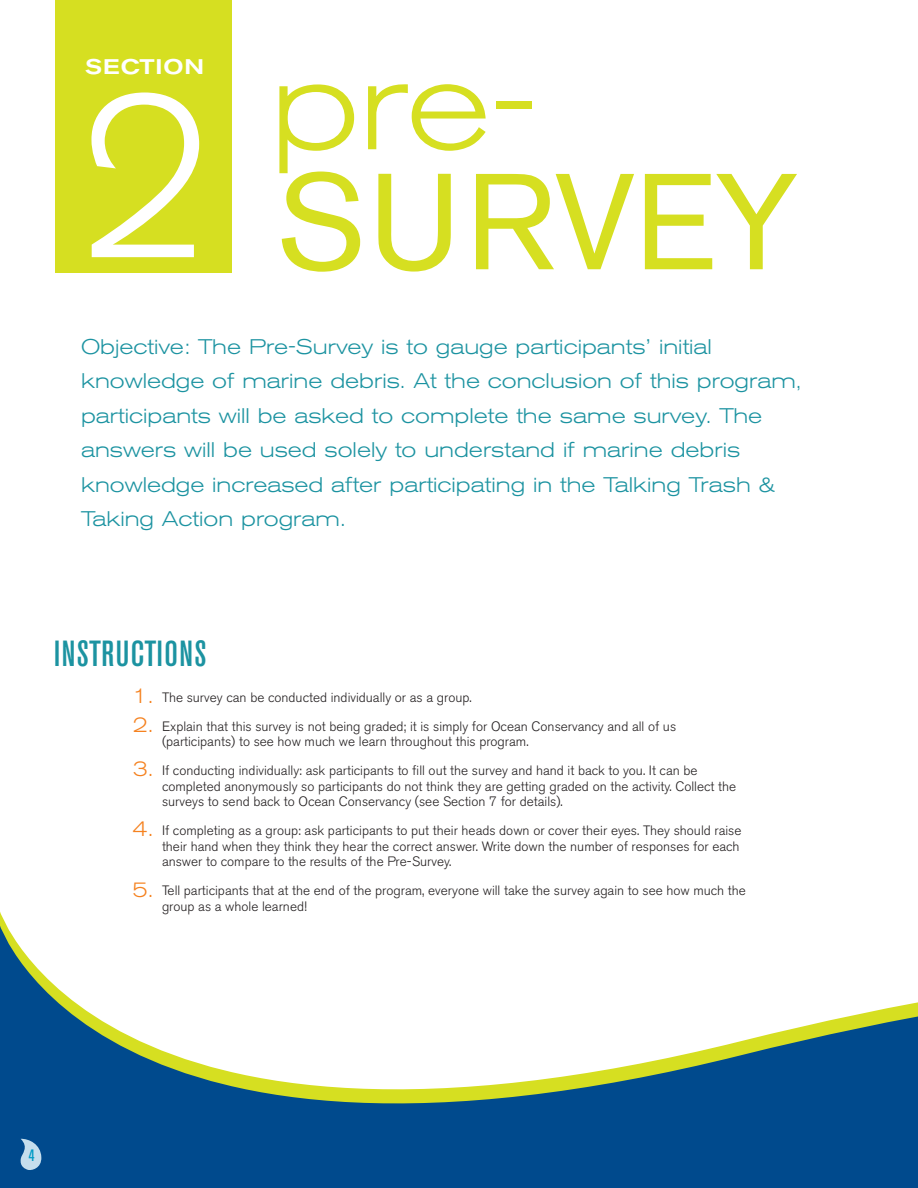
<style>
.page{position:relative;width:918px;height:1188px;background:#fff}
.page>*{position:absolute;margin:0;border:0;box-sizing:border-box;transform-origin:0 0}
.t1{font:300 228.75px "Akzidenz Grotesk BE";color:#fff}
.t2{font:135px "Akzidenz Grotesk BE";letter-spacing:-.01em;color:#d6df21}
.t3{font:300 expanded 127.5px "Akzidenz Grotesk BE";color:#d6df21}
.t4{font:500 condensed 36px "Akzidenz Grotesk BE";letter-spacing:.04em;color:#1c93a1}
.t5{font:300 expanded 21px/34.5px "Akzidenz Grotesk BE";color:#1c93a1}
.fixed_numbers{font:500 expanded 21px "Akzidenz Grotesk BE";letter-spacing:.045em;color:#fff}
.t6{font:500 condensed 16.5px "Akzidenz Grotesk BE";color:#009bc5}
.t7{font:300 13.5px/15.6px "Akzidenz Grotesk BE";color:#231f20}
.s1{font-stretch:expanded;font-size:21px;color:#f58220}
</style>
<div class="page">
<svg style="left:0;top:912px;width:918px;height:276px"></svg>
<div style="left:55px;top:0;width:176px;height:272px;background:#d6df21"></div>
<svg style="left:19px;top:1138px;width:23px;height:33px"></svg>
<p class="fixed_numbers" style="left:85px;top:55px;width:121px">SECTION</p>
<p class="t1" style="left:78px;top:50px;width:135px">2</p>
<p class="t3" style="left:270px;top:33px;width:269px">pre-</p>
<p class="t2" style="left:277px;top:142px;width:524px">SURVEY</p>
<p class="t5" style="left:81px;top:329px;width:722px">Objective: The Pre-Survey is to gauge participants’ initial knowledge of marine debris. At the conclusion of this program, participants will be asked to complete the same survey. The answers will be used solely to understand if marine debris knowledge increased after participating in the Talking Trash &amp; Taking Action program.</p>
<p class="t4" style="left:54px;top:634px;width:154px">INSTRUCTIONS</p>
<p class="t7" style="left:132px;top:690px;width:341px"><span class="s1">1.</span> The survey can be conducted individually or as a group.</p>
<p class="t7" style="left:162px;top:719px;width:516px;text-indent:-30px"><span class="s1">2.</span> Explain that this survey is not being graded; it is simply for Ocean Conservancy and all of us (participants) to see how much we learn throughout this program.</p>
<p class="t7" style="left:162px;top:763px;width:576px;text-indent:-30px"><span class="s1">3.</span> If conducting individually: ask participants to fill out the survey and hand it back to you. It can be completed anonymously so participants do not think they are getting graded on the activity. Collect the surveys to send back to Ocean Conservancy (see Section 7 for details).</p>
<p class="t7" style="left:162px;top:823px;width:581px;text-indent:-30px"><span class="s1">4.</span> If completing as a group: ask participants to put their heads down or cover their eyes. They should raise their hand when they think they hear the correct answer. Write down the number of responses for each answer to compare to the results of the Pre-Survey.</p>
<p class="t7" style="left:162px;top:883px;width:585px;text-indent:-30px"><span class="s1">5.</span> Tell participants that at the end of the program, everyone will take the survey again to see how much the group as a whole learned!</p>
<p class="t6" style="left:29px;top:1147px;width:7px">4</p>
</div>
